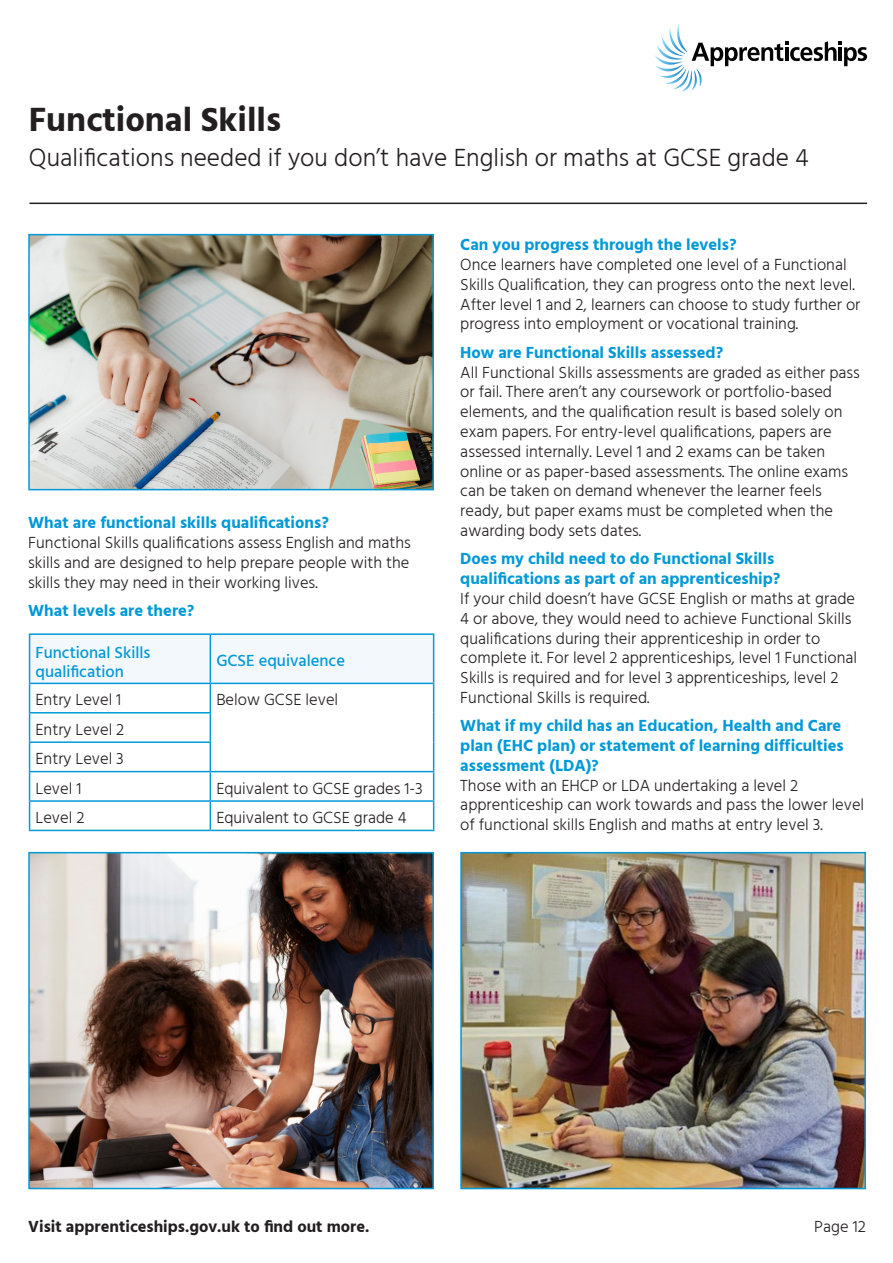
<style>
.page{position:relative;width:893px;height:1263px;background:#fff}
.page>*{position:absolute;margin:0;border:0;box-sizing:border-box;transform-origin:0 0}
.Page_title_heading{font:700 34.5px "Hind";color:#231f20}
.Page_title_heading-2{font:300 25.5px "Hind";color:#231f20}
.t1{font:300 16.5px/19.8px "Hind";color:#231f20}
.t2{font:500 16.5px/19.8px "Hind";color:#0199d7}
.t3{font:700 16.5px "Hind";color:#231f20}
.t4{font:700 16.5px "Hind";color:#0199d7}
.s1{font-weight:700;color:#0199d7}
</style>
<div class="page">
<svg style="left:654px;top:23px;width:213px;height:68px"></svg>
<hr style="left:839px;top:47px;width:3px;height:14px;background:#000001">
<hr style="left:29px;top:203px;width:838px;height:1px;background:#231f20">
<img style="left:463px;top:855px;width:400px;height:331px">
<div style="left:460px;top:852px;width:406px;height:337px;border:2px solid #0199d7"></div>
<img style="left:31px;top:237px;width:400px;height:250px">
<div style="left:28px;top:234px;width:406px;height:256px;border:2px solid #0199d7"></div>
<img style="left:31px;top:855px;width:400px;height:331px">
<div style="left:28px;top:852px;width:406px;height:337px;border:2px solid #0199d7"></div>
<hr style="left:29px;top:633px;width:181px;height:2px;background:#0199d7">
<hr style="left:210px;top:633px;width:224px;height:2px;background:#0199d7">
<svg style="left:29px;top:634px;width:405px;height:196px"></svg>
<hr style="left:29px;top:830px;width:181px;height:1px;background:#0199d7">
<hr style="left:210px;top:830px;width:224px;height:1px;background:#0199d7">
<hr style="left:211px;top:712px;width:222px;height:1px;background:#fff">
<hr style="left:211px;top:741px;width:222px;height:2px;background:#fff">
<p class="Page_title_heading" style="left:29px;top:99px;width:254px">Functional Skills</p>
<p class="Page_title_heading-2" style="left:29px;top:140px;width:781px">Qualifications needed if you don’t have English or maths at GCSE grade 4</p>
<p class="t1" style="left:28px;top:514px;width:384px"><span class="s1">What are functional skills qualifications?<br></span>Functional Skills qualifications assess English and maths skills and are designed to help prepare people with the skills they may need in their working lives.</p>
<p class="t4" style="left:28px;top:601px;width:168px">What levels are there?</p>
<p class="t2" style="left:36px;top:643px;width:116px">Functional Skills qualification</p>
<p class="t2" style="left:216px;top:651px;width:130px">GCSE equivalence</p>
<p class="t1" style="left:36px;top:691px;width:87px">Entry Level 1</p>
<p class="t1" style="left:216px;top:691px;width:123px">Below GCSE level</p>
<p class="t1" style="left:36px;top:720px;width:90px">Entry Level 2</p>
<p class="t1" style="left:36px;top:750px;width:90px">Entry Level 3</p>
<p class="t1" style="left:36px;top:779px;width:47px">Level 1</p>
<p class="t1" style="left:216px;top:779px;width:208px">Equivalent to GCSE grades 1-3</p>
<p class="t1" style="left:36px;top:808px;width:50px">Level 2</p>
<p class="t1" style="left:216px;top:808px;width:192px">Equivalent to GCSE grade 4</p>
<p class="t1" style="left:460px;top:236px;width:402px"><span class="s1">Can you progress through the levels?<br></span>Once learners have completed one level of a Functional Skills Qualification, they can progress onto the next level.<br>After level 1 and 2, learners can choose to study further or progress into employment or vocational training.</p>
<p class="t1" style="left:460px;top:343px;width:401px"><span class="s1">How are Functional Skills assessed?<br></span>All Functional Skills assessments are graded as either pass or fail. There aren’t any coursework or portfolio-based elements, and the qualification result is based solely on exam papers. For entry-level qualifications, papers are assessed internally. Level 1 and 2 exams can be taken online or as paper-based assessments. The online exams can be taken on demand whenever the learner feels ready, but paper exams must be completed when the awarding body sets dates.</p>
<p class="t1" style="left:460px;top:550px;width:398px"><span class="s1">Does my child need to do Functional Skills qualifications as part of an apprenticeship?<br></span>If your child doesn’t have GCSE English or maths at grade 4 or above, they would need to achieve Functional Skills qualifications during their apprenticeship in order to complete it. For level 2 apprenticeships, level 1 Functional Skills is required and for level 3 apprenticeships, level 2<br>Functional Skills is required.</p>
<p class="t1" style="left:460px;top:717px;width:405px"><span class="s1">What if my child has an Education, Health and Care plan (EHC plan) or statement of learning difficulties assessment (LDA)?<br></span>Those with an EHCP or LDA undertaking a level 2 apprenticeship can work towards and pass the lower level of functional skills English and maths at entry level 3.</p>
<p class="t3" style="left:28px;top:1217px;width:343px">Visit apprenticeships.gov.uk to find out more.</p>
<p class="t1" style="left:814px;top:1218px;width:53px">Page 12</p>
</div>
